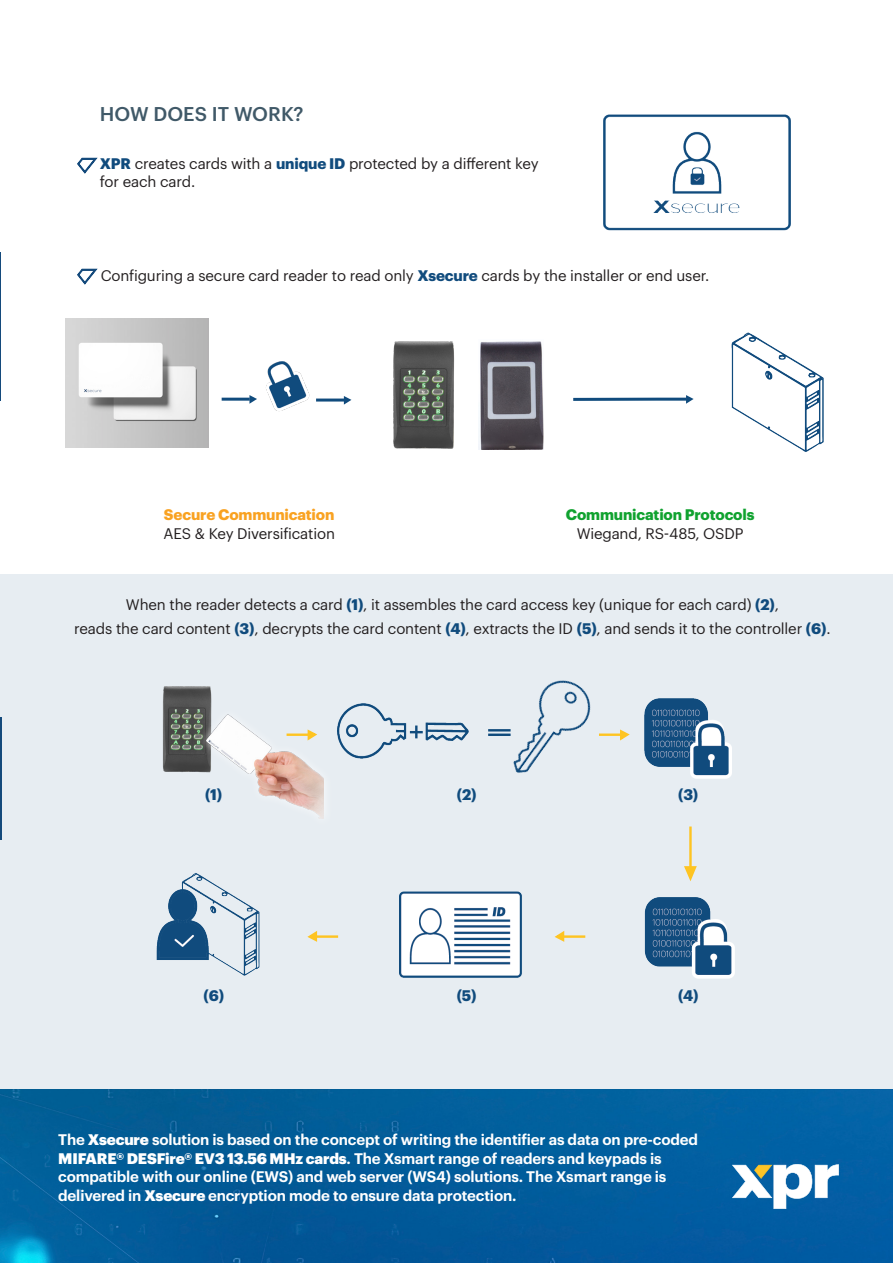
<style>
.page{position:relative;width:893px;height:1263px;background:#fff}
.page>*{position:absolute;margin:0;border:0;box-sizing:border-box;transform-origin:0 0}
.t1{font:500 19.5px "Graphik";letter-spacing:.005em;color:#405968}
.t2{font:15px/18.8px "Graphik";letter-spacing:-.01em;color:#231f20}
.t3{font:600 15px/18.8px "Graphik";letter-spacing:-.01em;color:#fff}
.t4{font:700 15px/18.8px "Graphik";letter-spacing:-.01em;color:#10a22f;text-align:center}
.t5{font:700 15px "Graphik";color:#104b7d}
.s1{font-weight:700;color:#104b7d}
.s2{font-weight:700;color:#f9a221}
.s3{font-weight:400;color:#231f20}
.s4{font-weight:900}
</style>
<div class="page">
<img style="left:0;top:1090px;width:893px;height:173px">
<hr style="left:0;top:252px;width:1px;height:149px;background:#144a7c">
<div style="left:0;top:574px;width:893px;height:516px;background:#e7edf2"></div>
<img style="left:162px;top:686px;width:49px;height:86px">
<img style="left:182px;top:690px;width:142px;height:129px">
<img style="left:338px;top:704px;width:130px;height:55px">
<img style="left:645px;top:699px;width:87px;height:79px">
<img style="left:644px;top:897px;width:91px;height:82px">
<img style="left:399px;top:891px;width:123px;height:87px">
<img style="left:156px;top:873px;width:104px;height:103px">
<img style="left:488px;top:680px;width:103px;height:93px">
<hr style="left:287px;top:733px;width:22px;height:3px;background:#fec422">
<svg style="left:306px;top:728px;width:14px;height:15px"></svg>
<hr style="left:599px;top:733px;width:22px;height:3px;background:#fec422">
<svg style="left:618px;top:729px;width:12px;height:12px"></svg>
<hr style="left:563px;top:935px;width:22px;height:3px;background:#fec422">
<svg style="left:554px;top:931px;width:12px;height:11px"></svg>
<hr style="left:316px;top:935px;width:22px;height:3px;background:#fec422">
<svg style="left:307px;top:931px;width:12px;height:11px"></svg>
<hr style="left:488px;top:733px;width:23px;height:3px;background:#104b7d">
<hr style="left:488px;top:729px;width:23px;height:2px;background:#104b7d">
<svg style="left:410px;top:725px;width:13px;height:13px"></svg>
<hr style="left:689px;top:826px;width:3px;height:41px;background:#fec422">
<svg style="left:684px;top:864px;width:13px;height:17px"></svg>
<img style="left:66px;top:318px;width:142px;height:130px">
<img style="left:731px;top:332px;width:93px;height:120px">
<img style="left:266px;top:361px;width:44px;height:50px">
<hr style="left:222px;top:398px;width:28px;height:3px;background:#104b7d">
<svg style="left:247px;top:395px;width:10px;height:9px"></svg>
<hr style="left:316px;top:399px;width:28px;height:3px;background:#104b7d">
<svg style="left:341px;top:396px;width:11px;height:9px"></svg>
<img style="left:393px;top:341px;width:62px;height:108px">
<img style="left:479px;top:341px;width:64px;height:108px">
<hr style="left:0;top:718px;width:1px;height:122px;background:#144a7c">
<svg style="left:732px;top:1164px;width:107px;height:45px"></svg>
<svg style="left:77px;top:268px;width:21px;height:17px"></svg>
<svg style="left:77px;top:157px;width:21px;height:17px"></svg>
<img style="left:603px;top:114px;width:188px;height:117px">
<svg style="left:573px;top:395px;width:121px;height:9px"></svg>
<p class="t1" style="left:100px;top:100px;width:205px">HOW DOES IT WORK?</p>
<p class="t2" style="left:100px;top:153px;width:440px"><span class="s1">XPR</span> creates cards with a <span class="s1">unique ID</span> protected by a different key for each card.</p>
<p class="t2" style="left:101px;top:264px;width:610px">Configuring a secure card reader to read only <span class="s1">Xsecure</span> cards by the installer or end user.</p>
<p class="t2" style="left:163px;top:504px;width:173px"><span class="s2">Secure Communication<br></span>AES &amp; Key Diversification</p>
<p class="t4" style="left:566px;top:504px;width:190px">Communication Protocols<br><span class="s3">Wiegand, RS-485, OSDP</span></p>
<p class="t2" style="left:126px;top:594px;width:654px">When the reader detects a card <span class="s1">(1)</span>, it assembles the card access key (unique for each card) <span class="s1">(2)</span>,</p>
<p class="t2" style="left:74px;top:618px;width:758px">reads the card content <span class="s1">(3)</span>, decrypts the card content <span class="s1">(4)</span>, extracts the ID <span class="s1">(5)</span>, and sends it to the controller <span class="s1">(6)</span>.</p>
<p class="t5" style="left:205px;top:783px;width:19px">(1)</p>
<p class="t5" style="left:457px;top:783px;width:21px">(2)</p>
<p class="t5" style="left:678px;top:783px;width:22px">(3)</p>
<p class="t5" style="left:204px;top:984px;width:22px">(6)</p>
<p class="t5" style="left:457px;top:984px;width:21px">(5)</p>
<p class="t5" style="left:678px;top:984px;width:22px">(4)</p>
<p class="t3" style="left:58px;top:1129px;width:641px">The <span class="s4">Xsecure</span> solution is based on the concept of writing the identifier as data on pre-coded</p>
<p class="t3" style="left:58px;top:1147px;width:610px"><span class="s4">MIFARE® DESFire® EV3 13.56 MHz cards</span>. The Xsmart range of readers and keypads is compatible with our online (EWS) and web server (WS4) solutions. The Xsmart range is delivered in <span class="s4">Xsecure</span> encryption mode to ensure data protection.</p>
</div>
